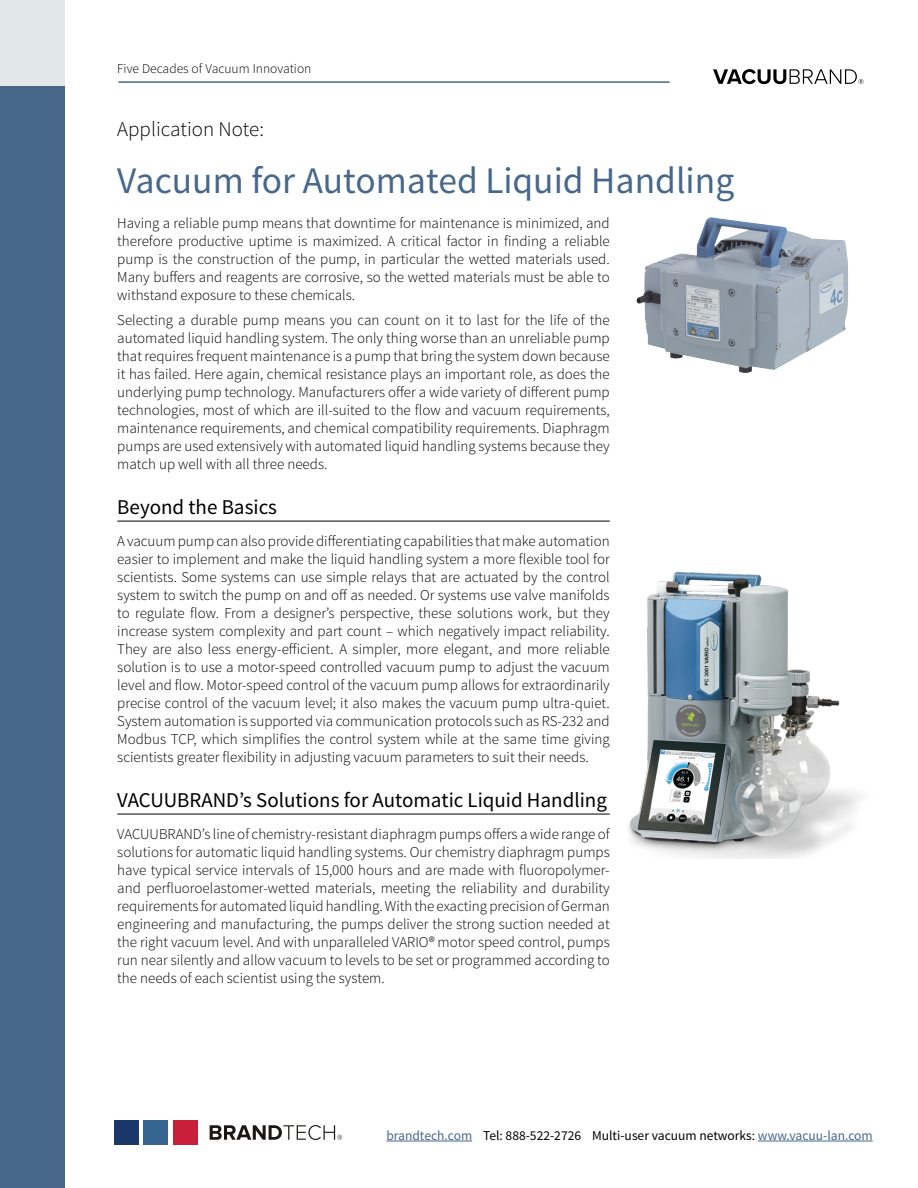
<style>
.page{position:relative;width:918px;height:1188px;background:#fff}
.page>*{position:absolute;margin:0;border:0;box-sizing:border-box;transform-origin:0 0}
.t1{font:37.5px "Source Sans Pro";color:#47678b}
.t2{font:21px "Source Sans Pro";color:#000}
.t3{font:300 21px "Source Sans Pro";color:#000}
.t4{font:300 15px/18px "Source Sans Pro";color:#000;text-align:justify}
.t5{font:13.5px "Source Sans Pro";color:#000}
.t6{font:300 13.5px "Source Sans Pro";color:#000}
.s1{color:#47678b}
</style>
<div class="page">
<svg style="left:713px;top:69px;width:150px;height:15px"></svg>
<hr style="left:118px;top:81px;width:552px;height:2px;background:#47678b">
<div style="left:0;top:0;width:65px;height:1188px;background:#47678b"></div>
<div style="left:0;top:0;width:65px;height:86px;background:#e2e7ea"></div>
<hr style="left:386px;top:1141px;width:86px;height:1px;background:#47678b">
<hr style="left:758px;top:1141px;width:115px;height:1px;background:#47678b">
<svg style="left:210px;top:1125px;width:132px;height:15px"></svg>
<div style="left:173px;top:1120px;width:24px;height:25px;background:#ca1f3b"></div>
<div style="left:143px;top:1120px;width:25px;height:25px;background:#36658f"></div>
<div style="left:114px;top:1120px;width:24px;height:25px;background:#1b3769"></div>
<hr style="left:117px;top:521px;width:493px;height:1px;background:#000">
<hr style="left:117px;top:814px;width:493px;height:1px;background:#000">
<img style="left:628px;top:571px;width:232px;height:288px">
<img style="left:636px;top:217px;width:212px;height:156px">
<p class="t6" style="left:117px;top:61px;width:196px">Five Decades of Vacuum Innovation</p>
<h2 class="t3" style="left:117px;top:117px;width:148px">Application Note:</h2>
<h1 class="t1" style="left:117px;top:157px;width:618px">Vacuum for Automated Liquid Handling</h1>
<p class="t4" style="left:117px;top:214px;width:494px">Having a reliable pump means that downtime for maintenance is minimized, and therefore productive uptime is maximized. A critical factor in finding a reliable pump is the construction of the pump, in particular the wetted materials used.<br>Many buffers and reagents are corrosive, so the wetted materials must be able to withstand exposure to these chemicals.</p>
<p class="t4" style="left:117px;top:311px;width:494px">Selecting a durable pump means you can count on it to last for the life of the automated liquid handling system. The only thing worse than an unreliable pump that requires frequent maintenance is a pump that bring the system down because it has failed. Here again, chemical resistance plays an important role, as does the underlying pump technology. Manufacturers offer a wide variety of different pump technologies, most of which are ill-suited to the flow and vacuum requirements, maintenance requirements, and chemical compatibility requirements. Diaphragm pumps are used extensively with automated liquid handling systems because they match up well with all three needs.</p>
<h2 class="t2" style="left:117px;top:494px;width:161px">Beyond the Basics</h2>
<p class="t4" style="left:117px;top:532px;width:494px">A vacuum pump can also provide differentiating capabilities that make automation easier to implement and make the liquid handling system a more flexible tool for scientists. Some systems can use simple relays that are actuated by the control system to switch the pump on and off as needed. Or systems use valve manifolds to regulate flow. From a designer’s perspective, these solutions work, but they increase system complexity and part count – which negatively impact reliability.<br>They are also less energy-efficient. A simpler, more elegant, and more reliable solution is to use a motor-speed controlled vacuum pump to adjust the vacuum level and flow. Motor-speed control of the vacuum pump allows for extraordinarily precise control of the vacuum level; it also makes the vacuum pump ultra-quiet.<br>System automation is supported via communication protocols such as RS-232 and Modbus TCP, which simplifies the control system while at the same time giving scientists greater flexibility in adjusting vacuum parameters to suit their needs.</p>
<h2 class="t2" style="left:117px;top:787px;width:491px">VACUUBRAND’s Solutions for Automatic Liquid Handling</h2>
<p class="t4" style="left:117px;top:825px;width:494px">VACUUBRAND’s line of chemistry-resistant diaphragm pumps offers a wide range of solutions for automatic liquid handling systems. Our chemistry diaphragm pumps have typical service intervals of 15,000 hours and are made with fluoropolymer&shy;and perfluoroelastomer-wetted materials, meeting the reliability and durability requirements for automated liquid handling. With the exacting precision of German engineering and manufacturing, the pumps deliver the strong suction needed at the right vacuum level. And with unparalleled VARIO® motor speed control, pumps run near silently and allow vacuum to levels to be set or programmed according to the needs of each scientist using the system.</p>
<p class="t5" style="left:386px;top:1127px;width:488px"><span class="s1">brandtech.com</span> Tel: 888-522-2726 Multi-user vacuum networks: <span class="s1">www.vacuu-lan.com</span></p>
</div>
